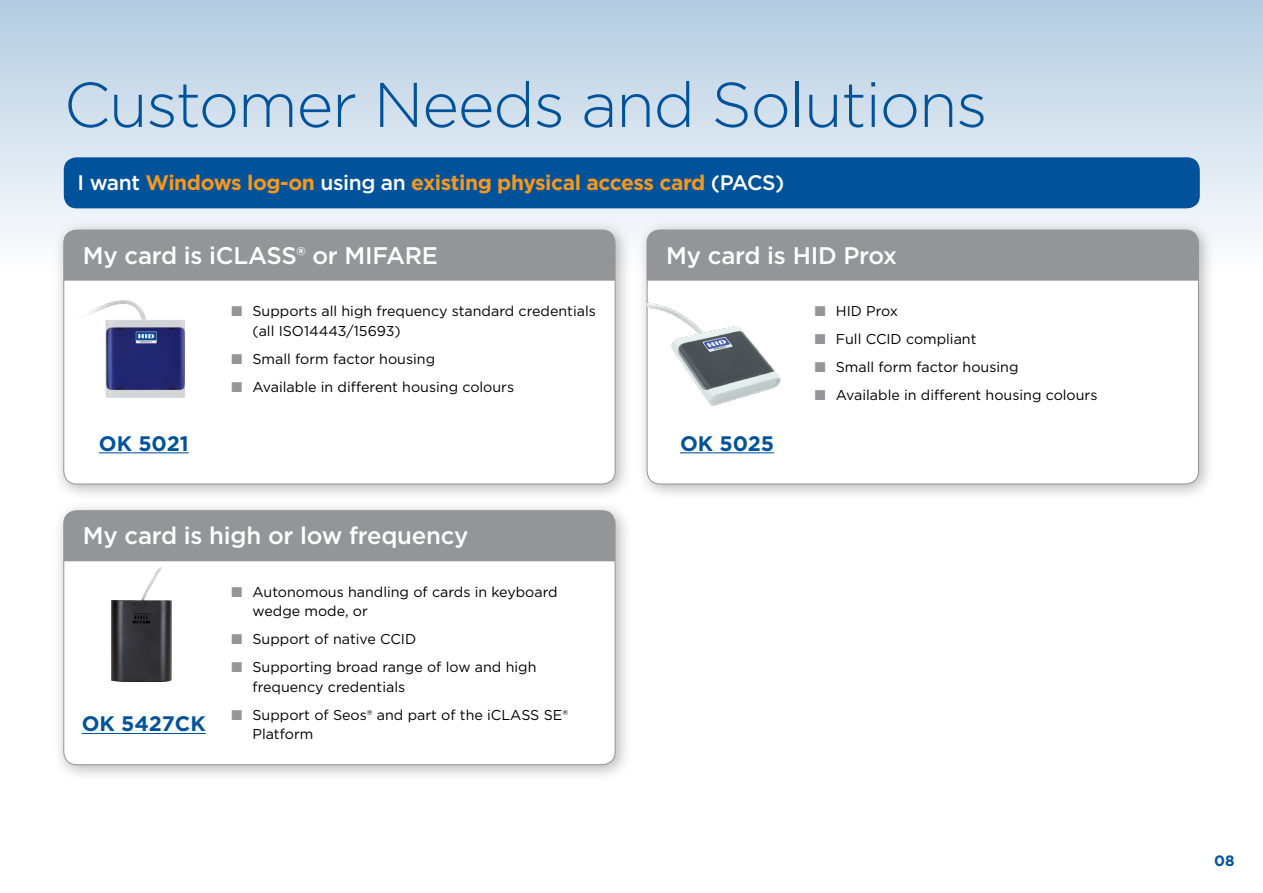
<style>
.page{position:relative;width:1263px;height:893px;background:#fff}
.page>*{position:absolute;margin:0;border:0;box-sizing:border-box;transform-origin:0 0}
.t1{font:300 63px "Gotham";letter-spacing:-.02em;color:#00539b}
.t2{font:500 24px "Gotham";letter-spacing:-.01em;color:#fff}
.t3{font:700 21px "Gotham";letter-spacing:-.02em;color:#f8971d}
.t4{font:700 21px "Gotham";color:#00539b}
.t5{font:700 15px "Gotham";color:#00539b}
.t6{font:14.25px/19.5px "Gotham";color:#000}
.s1{font-weight:500;color:#fff}
.s2{color:#939598}
</style>
<div class="page">
<div style="left:1px;top:0;width:1262px;height:274px;background:linear-gradient(to bottom,#b4cce1,#fdfdfe)"></div>
<div style="left:64px;top:157px;width:1136px;height:51px;background:#00539b;border-radius:13px"></div>
<div style="left:52px;top:219px;width:580px;height:282px;background:#000;opacity:.3"></div>
<div style="left:64px;top:230px;width:551px;height:254px;background:#fff;border-radius:13px"></div>
<img style="left:88px;top:300px;width:97px;height:98px">
<hr style="left:99px;top:452px;width:90px;height:1px;background:#00539b">
<div style="left:64px;top:230px;width:551px;height:51px;background:#939598"></div>
<div style="left:636px;top:219px;width:580px;height:282px;background:#000;opacity:.3"></div>
<div style="left:647px;top:230px;width:551px;height:254px;background:#fff;border-radius:13px"></div>
<hr style="left:680px;top:452px;width:94px;height:1px;background:#00539b">
<div style="left:647px;top:230px;width:551px;height:51px;background:#939598"></div>
<img style="left:648px;top:302px;width:132px;height:104px">
<div style="left:52px;top:499px;width:580px;height:283px;background:#000;opacity:.3"></div>
<div style="left:64px;top:511px;width:551px;height:254px;background:#fff;border-radius:13px"></div>
<hr style="left:82px;top:733px;width:124px;height:1px;background:#00539b">
<div style="left:64px;top:510px;width:551px;height:51px;background:#939598"></div>
<img style="left:111px;top:567px;width:61px;height:115px">
<h1 class="t1" style="left:64px;top:65px;width:925px">Customer Needs and Solutions</h1>
<h3 class="t3" style="left:78px;top:168px;width:708px"><span class="s1">I want</span> Windows log-on <span class="s1">using an</span> existing physical access card <span class="s1">(PACS)</span></h3>
<h2 class="t2" style="left:83px;top:240px;width:357px">My card is iCLASS® or MIFARE</h2>
<h3 class="t4" style="left:99px;top:429px;width:91px">OK 5021</h3>
<p class="t6" style="left:252px;top:301px;width:345px;text-indent:-21px"><span class="s2">■</span> Supports all high frequency standard credentials (all ISO14443/15693)</p>
<p class="t6" style="left:231px;top:348px;width:205px"><span class="s2">■</span> Small form factor housing</p>
<p class="t6" style="left:231px;top:376px;width:284px"><span class="s2">■</span> Available in different housing colours</p>
<h2 class="t2" style="left:83px;top:520px;width:387px">My card is high or low frequency</h2>
<h3 class="t4" style="left:82px;top:710px;width:125px">OK 5427CK</h3>
<p class="t6" style="left:252px;top:582px;width:307px;text-indent:-21px"><span class="s2">■</span> Autonomous handling of cards in keyboard wedge mode, or</p>
<p class="t6" style="left:231px;top:629px;width:186px"><span class="s2">■</span> Support of native CCID</p>
<p class="t6" style="left:252px;top:657px;width:285px;text-indent:-21px"><span class="s2">■</span> Supporting broad range of low and high frequency credentials</p>
<p class="t6" style="left:252px;top:705px;width:317px;text-indent:-21px"><span class="s2">■</span> Support of Seos® and part of the iCLASS SE®<br>Platform</p>
<h2 class="t2" style="left:666px;top:240px;width:232px">My card is HID Prox</h2>
<h3 class="t4" style="left:680px;top:429px;width:96px">OK 5025</h3>
<p class="t6" style="left:815px;top:301px;width:85px"><span class="s2">■</span> HID Prox</p>
<p class="t6" style="left:815px;top:329px;width:163px"><span class="s2">■</span> Full CCID compliant</p>
<p class="t6" style="left:815px;top:357px;width:205px"><span class="s2">■</span> Small form factor housing</p>
<p class="t6" style="left:815px;top:385px;width:284px"><span class="s2">■</span> Available in different housing colours</p>
<p class="t5" style="left:1214px;top:851px;width:22px">08</p>
</div>
